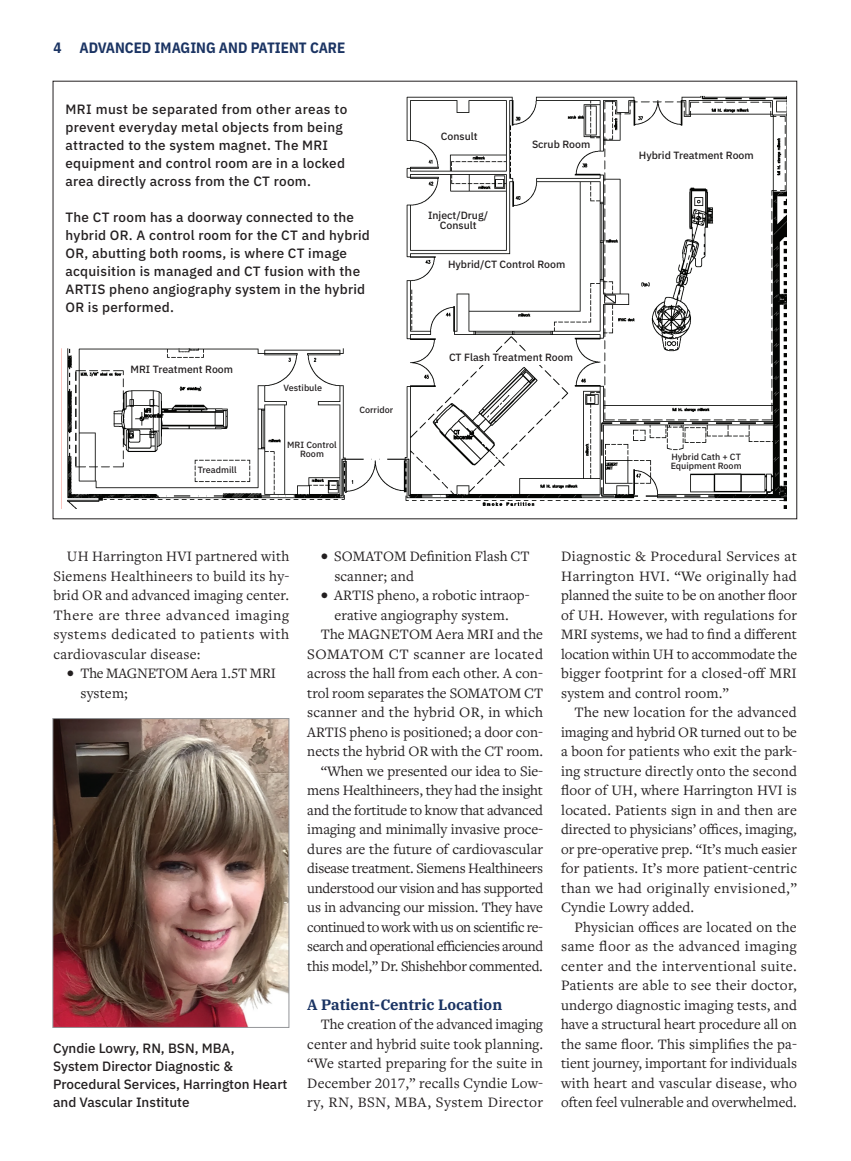
<style>
.page{position:relative;width:851px;height:1161px;background:#fff}
.page>*{position:absolute;margin:0;border:0;box-sizing:border-box;transform-origin:0 0}
.t1{font:15px/19.5px "Freight Text Pro";color:#231f20;text-align:justify}
.t2{font:15px "Freight Text Pro";letter-spacing:-.02em;color:#231f20}
.t3{font:15px "Freight Text Pro";letter-spacing:-.03em;color:#231f20}
.t4{font:700 15px "IBM Plex Sans Cond";color:#1b3463}
.t5{font:15px "Freight Text Pro";letter-spacing:.03em;color:#231f20}
.t6{font:700 15px "IBM Plex Serif";color:#1b3463}
.t7{font:500 13.5px/18px "IBM Plex Sans";letter-spacing:.02em;color:#231f20}
.t8{font:500 13.5px/18px "IBM Plex Sans";color:#231f20}
.t9{font:500 10.5px/10.5px "IBM Plex Sans";color:#231f20;text-align:center}
.t10{font:500 9px/9px "IBM Plex Sans";color:#231f20}
</style>
<div class="page">
<img style="left:55px;top:720px;width:232px;height:306px">
<div style="left:53px;top:718px;width:236px;height:310px;border:1px solid #939598"></div>
<img style="left:61px;top:95px;width:726px;height:413px">
<div style="left:130px;top:365px;width:105px;height:12px;background:#fff"></div>
<div style="left:449px;top:352px;width:129px;height:13px;background:#fff"></div>
<div style="left:631px;top:151px;width:130px;height:12px;background:#fff"></div>
<div style="left:442px;top:260px;width:129px;height:13px;background:#fff"></div>
<div style="left:427px;top:132px;width:64px;height:13px;background:#fff"></div>
<div style="left:529px;top:140px;width:64px;height:9px;background:#fff"></div>
<div style="left:413px;top:210px;width:90px;height:32px;background:#fff"></div>
<div style="left:660px;top:453px;width:91px;height:18px;background:#fff"></div>
<div style="left:198px;top:466px;width:50px;height:12px;background:#fff"></div>
<div style="left:77px;top:502px;width:50px;height:13px;background:#fff"></div>
<div style="left:278px;top:384px;width:50px;height:12px;background:#fff"></div>
<div style="left:351px;top:406px;width:50px;height:12px;background:#fff"></div>
<div style="left:287px;top:441px;width:50px;height:19px;background:#fff"></div>
<p class="t4" style="left:53px;top:36px;width:293px">4 ADVANCED IMAGING AND PATIENT CARE</p>
<p class="t7" style="left:65px;top:99px;width:283px">MRI must be separated from other areas to prevent everyday metal objects from being attracted to the system magnet. The MRI equipment and control room are in a locked area directly across from the CT room.</p>
<p class="t7" style="left:65px;top:207px;width:306px">The CT room has a doorway connected to the hybrid OR. A control room for the CT and hybrid OR, abutting both rooms, is where CT image acquisition is managed and CT fusion with the ARTIS pheno angiography system in the hybrid OR is performed.</p>
<p class="t9" style="left:130px;top:363px;width:104px">MRI Treatment Room</p>
<p class="t10" style="left:198px;top:464px;width:40px">Treadmill</p>
<p class="t10" style="left:283px;top:383px;width:40px">Vestibule</p>
<p class="t10" style="left:287px;top:439px;width:51px;text-align:center">MRI Control<br>Room</p>
<p class="t10" style="left:359px;top:404px;width:35px">Corridor</p>
<p class="t9" style="left:441px;top:131px;width:38px">Consult</p>
<p class="t9" style="left:428px;top:209px;width:62px">Inject/Drug/<br>Consult</p>
<p class="t9" style="left:532px;top:138px;width:60px">Scrub Room</p>
<p class="t9" style="left:448px;top:259px;width:119px">Hybrid/CT Control Room</p>
<p class="t9" style="left:449px;top:351px;width:125px">CT Flash Treatment Room</p>
<p class="t9" style="left:638px;top:149px;width:116px">Hybrid Treatment Room</p>
<p class="t10" style="left:670px;top:451px;width:72px">Hybrid Cath + CT<br>Equipment Room</p>
<p class="t1" style="left:53px;top:546px;width:237px;text-indent:14px">UH Harrington HVI partnered with Siemens Healthineers to build its hy&shy;brid OR and advanced imaging center.<br>There are three advanced imaging systems dedicated to patients with cardiovascular disease:</p>
<p class="t1" style="left:80px;top:663px;width:197px;text-indent:-14px">• The MAGNETOM Aera 1.5T MRI system;</p>
<p class="t8" style="left:53px;top:1038px;width:236px">Cyndie Lowry, RN, BSN, MBA,<br>System Director Diagnostic &amp;<br>Procedural Services, Harrington Heart and Vascular Institute</p>
<p class="t1" style="left:334px;top:546px;width:197px;text-indent:-14px">• SOMATOM Definition Flash CT scanner; and</p>
<p class="t1" style="left:321px;top:585px;width:210px">• ARTIS pheno, a robotic intraop-</p>
<p class="t1" style="left:334px;top:604px;width:176px">erative angiography system.</p>
<p class="t1" style="left:321px;top:624px;width:224px">The MAGNETOM Aera MRI and the</p>
<p class="t5" style="left:307px;top:644px;width:237px">SOMATOM CT scanner are located</p>
<p class="t1" style="left:307px;top:663px;width:237px">across the hall from each other. A con-</p>
<p class="t1" style="left:307px;top:682px;width:237px">trol room separates the SOMATOM CT</p>
<p class="t1" style="left:307px;top:702px;width:237px">scanner and the hybrid OR, in which</p>
<p class="t1" style="left:307px;top:721px;width:237px">ARTIS pheno is positioned; a door con-</p>
<p class="t1" style="left:307px;top:741px;width:237px">nects the hybrid OR with the CT room.</p>
<p class="t1" style="left:321px;top:760px;width:224px">“When we presented our idea to Sie-</p>
<p class="t1" style="left:307px;top:780px;width:237px">mens Healthineers, they had the insight</p>
<p class="t1" style="left:307px;top:799px;width:237px">and the fortitude to know that advanced</p>
<p class="t1" style="left:307px;top:819px;width:237px">imaging and minimally invasive proce-</p>
<p class="t1" style="left:307px;top:838px;width:237px">dures are the future of cardiovascular</p>
<p class="t2" style="left:307px;top:858px;width:237px">disease treatment. Siemens Healthineers</p>
<p class="t2" style="left:307px;top:878px;width:237px">understood our vision and has supported</p>
<p class="t1" style="left:307px;top:897px;width:237px">us in advancing our mission. They have</p>
<p class="t3" style="left:307px;top:917px;width:237px">continued to work with us on scientific re-</p>
<p class="t3" style="left:307px;top:936px;width:237px">search and operational efficiencies around</p>
<p class="t2" style="left:307px;top:956px;width:237px">this model,” Dr. Shishehbor commented.</p>
<p class="t6" style="left:307px;top:992px;width:196px">A Patient-Centric Location</p>
<p class="t1" style="left:307px;top:1014px;width:237px;text-indent:14px">The creation of the advanced imaging center and hybrid suite took planning. “We started preparing for the suite in December 2017,” recalls Cyndie Low&shy;ry, RN, BSN, MBA, System Director</p>
<p class="t1" style="left:561px;top:546px;width:237px">Diagnostic &amp; Procedural Services at Harrington HVI. “We originally had planned the suite to be on another floor of UH. However, with regulations for MRI systems, we had to find a different location within UH to accommodate the bigger footprint for a closed-off MRI system and control room.”</p>
<p class="t1" style="left:561px;top:702px;width:237px;text-indent:14px">The new location for the advanced imaging and hybrid OR turned out to be a boon for patients who exit the park&shy;ing structure directly onto the second floor of UH, where Harrington HVI is located. Patients sign in and then are directed to physicians’ offices, imaging, or pre-operative prep. “It’s much easier for patients. It’s more patient-centric than we had originally envisioned,” Cyndie Lowry added.</p>
<p class="t1" style="left:561px;top:916px;width:237px;text-indent:14px">Physician offices are located on the same floor as the advanced imaging center and the interventional suite.<br>Patients are able to see their doctor, undergo diagnostic imaging tests, and have a structural heart procedure all on the same floor. This simplifies the pa&shy;tient journey, important for individuals with heart and vascular disease, who often feel vulnerable and overwhelmed.</p>
</div>
